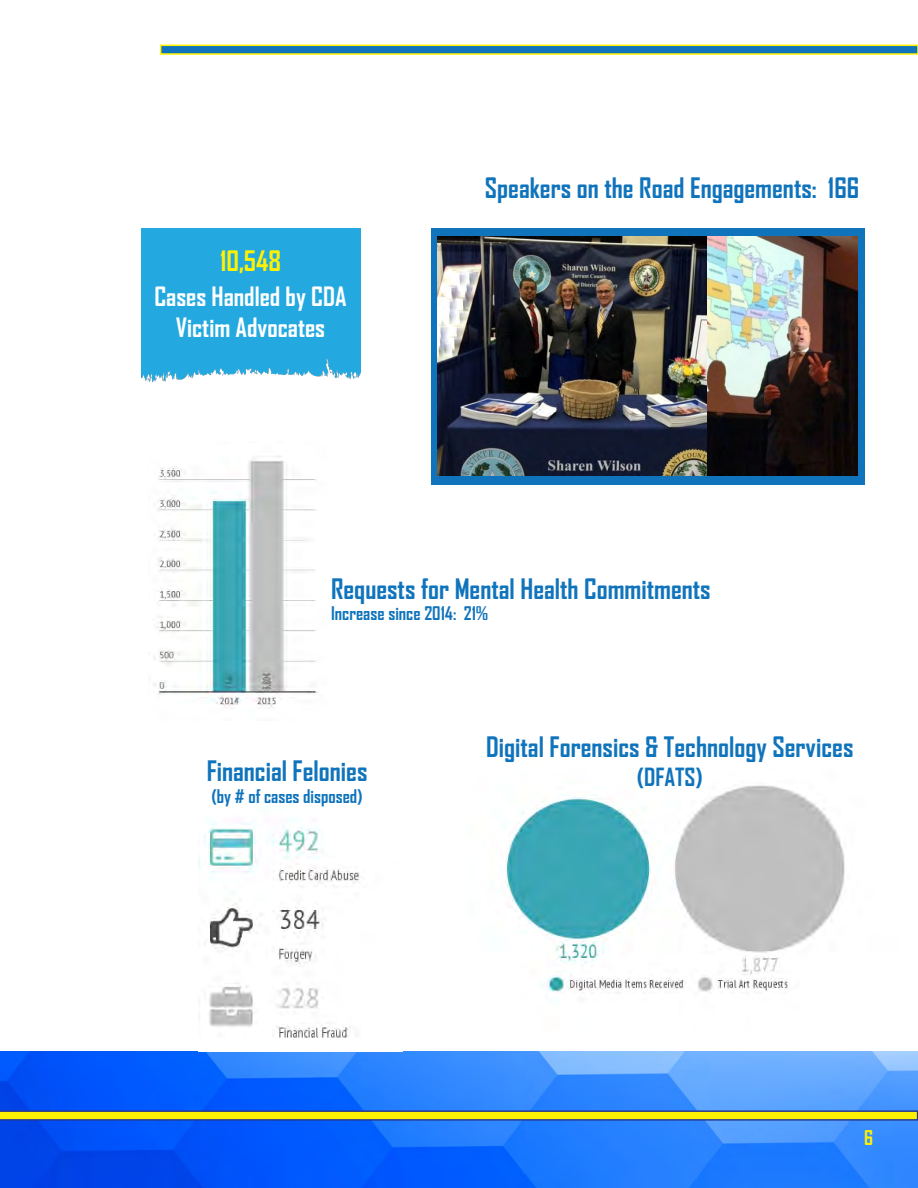
<style>
.page{position:relative;width:918px;height:1188px;background:#fff}
.page>*{position:absolute;margin:0;border:0;box-sizing:border-box;transform-origin:0 0}
.t1{font:700 27px "Agency FB";color:#1074bc}
.t2{font:700 27px "Agency FB";color:#fff101}
.t3{font:700 25.5px/30.6px "Agency FB";color:#fff;text-align:center}
.t4{font:700 24px "Agency FB";color:#1074bc}
.t5{font:700 19.5px "Agency FB";color:#fff101}
.t6{font:700 18px "Agency FB";color:#1074bc}
</style>
<div class="page">
<div style="left:142px;top:228px;width:219px;height:155px;background:#23a9e0"></div>
<img style="left:0;top:1052px;width:917px;height:136px">
<svg style="left:0;top:1110px;width:918px;height:11px;background:#b3b53a"></svg>
<div style="left:161px;top:45px;width:757px;height:9px;background:#1074bc"></div>
<div style="left:160px;top:45px;width:758px;height:10px;border:2px solid #fff101"></div>
<img style="left:505px;top:785px;width:340px;height:216px">
<div style="left:432px;top:228px;width:433px;height:257px;background:#1074bc"></div>
<img style="left:438px;top:236px;width:270px;height:240px">
<img style="left:708px;top:236px;width:150px;height:240px">
<img style="left:153px;top:456px;width:165px;height:251px">
<img style="left:198px;top:806px;width:162px;height:232px">
<p class="t2" style="left:220px;top:244px;width:63px">10,548</p>
<p class="t3" style="left:154px;top:281px;width:194px">Cases Handled by CDA<br>Victim Advocates</p>
<p class="t1" style="left:485px;top:171px;width:376px">Speakers on the Road Engagements: 166</p>
<p class="t1" style="left:331px;top:572px;width:381px">Requests for Mental Health Commitments</p>
<p class="t6" style="left:331px;top:603px;width:158px">Increase since 2014: 21%</p>
<p class="t1" style="left:486px;top:730px;width:369px">Digital Forensics &amp; Technology Services</p>
<p class="t1" style="left:207px;top:754px;width:162px">Financial Felonies</p>
<p class="t4" style="left:637px;top:762px;width:68px">(DFATS)</p>
<p class="t6" style="left:211px;top:785px;width:153px">(by # of cases disposed)</p>
<p class="t5" style="left:864px;top:1125px;width:10px">6</p>
</div>
